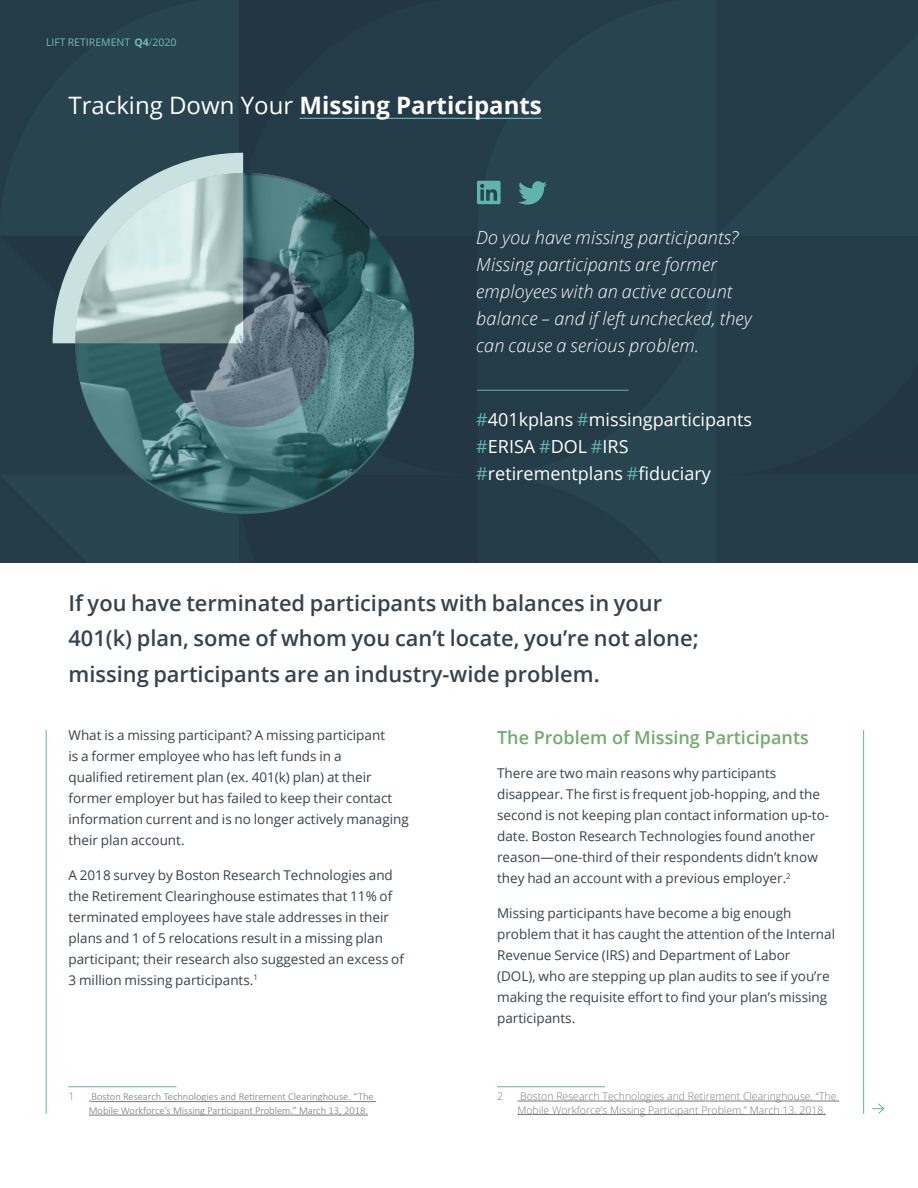
<style>
.page{position:relative;width:918px;height:1188px;background:#fff}
.page>*{position:absolute;margin:0;border:0;box-sizing:border-box;transform-origin:0 0}
.t1{font:700 24px "Open Sans";color:#fff}
.t2{font:600 21.9px/35.7px "Open Sans";color:#36434f}
.t3{font:italic 300 18px/27px "Open Sans";letter-spacing:.01em;color:#fff}
.t4{font:18px/27px "Open Sans";color:#fff}
.t5{font:600 18px "Open Sans";color:#70ad6b}
.t6{font:13.5px/21px "Open Sans";color:#36434f}
.t7{font:300 10.5px/13.5px "Open Sans";color:#7a7978}
.t8{font:300 10.5px/13.5px "Calibri";color:#7a7978}
.t9{font:10.5px "Open Sans";color:#75bbb6}
.s1{font-weight:700}
.s2{font-weight:300}
.s3{font-weight:400}
.s4{color:#5fb4ae}
</style>
<div class="page">
<div style="left:0;top:236px;width:137px;height:239px;background:#243c48"></div>
<div style="left:716px;top:236px;width:202px;height:239px;background:#243c48"></div>
<div style="left:239px;top:0;width:239px;height:236px;background:#243c48"></div>
<div style="left:0;top:0;width:239px;height:236px;background:#27444f"></div>
<div style="left:478px;top:0;width:238px;height:236px;background:#27444f"></div>
<div style="left:353px;top:236px;width:125px;height:239px;background:#223743"></div>
<div style="left:716px;top:0;width:202px;height:236px;background:#243c48"></div>
<div style="left:0;top:475px;width:918px;height:88px;background:#243c48"></div>
<div style="left:478px;top:236px;width:238px;height:239px;background:#243c48"></div>
<svg style="left:53px;top:153px;width:190px;height:190px;background:#6d888d"></svg>
<img style="left:75px;top:173px;width:339px;height:339px;border-radius:169px">
<svg style="left:872px;top:1103px;width:13px;height:11px"></svg>
<hr style="left:46px;top:730px;width:1px;height:384px;background:#5fb4ae">
<hr style="left:863px;top:730px;width:1px;height:384px;background:#5fb4ae">
<hr style="left:299px;top:118px;width:243px;height:1px;background:#5fb4ae">
<svg style="left:518px;top:181px;width:29px;height:24px"></svg>
<svg style="left:477px;top:181px;width:24px;height:23px"></svg>
<hr style="left:477px;top:390px;width:151px;height:1px;background:#5fb4ae">
<hr style="left:69px;top:1086px;width:108px;height:1px;background:#5fb4ae">
<hr style="left:91px;top:1101px;width:285px;height:1px;background:#7a7978">
<hr style="left:89px;top:1115px;width:279px;height:1px;background:#7a7978">
<hr style="left:497px;top:1086px;width:108px;height:1px;background:#5fb4ae">
<hr style="left:517px;top:1101px;width:322px;height:1px;background:#7a7978">
<hr style="left:517px;top:1114px;width:309px;height:1px;background:#7a7978">
<p class="t9" style="left:46px;top:35px;width:132px">LIFT RETIREMENT <span class="s1">Q4</span><span class="s2">/</span>2020</p>
<h1 class="t1" style="left:69px;top:88px;width:475px"><span class="s3">Tracking Down Your</span> Missing Participants</h1>
<h3 class="t3" style="left:476px;top:223px;width:277px">Do you have missing participants?<br>Missing participants are former employees with an active account balance – and if left unchecked, they can cause a serious problem.</h3>
<h3 class="t4" style="left:476px;top:406px;width:277px"><span class="s4">#</span>401kplans <span class="s4">#</span>missingparticipants <span class="s4">#</span>ERISA <span class="s4">#</span>DOL <span class="s4">#</span>IRS <span class="s4">#</span>retirementplans <span class="s4">#</span>fiduciary</h3>
<h2 class="t2" style="left:69px;top:584px;width:632px">If you have terminated participants with balances in your<br>401(k) plan, some of whom you can’t locate, you’re not alone; missing participants are an industry-wide problem.</h2>
<p class="t6" style="left:69px;top:725px;width:342px">What is a missing participant? A missing participant<br>is a former employee who has left funds in a<br>qualified retirement plan (ex. 401(k) plan) at their former employer but has failed to keep their contact information current and is no longer actively managing their plan account.</p>
<p class="t6" style="left:69px;top:864px;width:337px">A 2018 survey by Boston Research Technologies and the Retirement Clearinghouse estimates that 11% of terminated employees have stale addresses in their plans and 1 of 5 relocations result in a missing plan participant; their research also suggested an excess of 3 million missing participants.<sup>1</sup></p>
<p class="t7" style="left:69px;top:1089px;width:7px">1</p>
<p class="t8" style="left:89px;top:1090px;width:286px">Boston Research Technologies and Retirement Clearinghouse. “The<br>Mobile Workforce’s Missing Participant Problem.” March 13, 2018.</p>
<h3 class="t5" style="left:497px;top:725px;width:313px">The Problem of Missing Participants</h3>
<p class="t6" style="left:497px;top:763px;width:334px">There are two main reasons why participants disappear. The first is frequent job-hopping, and the second is not keeping plan contact information up-to&shy;date. Boston Research Technologies found another reason—one-third of their respondents didn’t know they had an account with a previous employer.<sup>2</sup></p>
<p class="t6" style="left:497px;top:902px;width:340px">Missing participants have become a big enough problem that it has caught the attention of the Internal Revenue Service (IRS) and Department of Labor<br>(DOL), who are stepping up plan audits to see if you’re making the requisite effort to find your plan’s missing participants.</p>
<p class="t7" style="left:497px;top:1089px;width:7px">2</p>
<p class="t7" style="left:517px;top:1089px;width:321px">Boston Research Technologies and Retirement Clearinghouse. “The<br>Mobile Workforce’s Missing Participant Problem.” March 13, 2018.</p>
</div>
